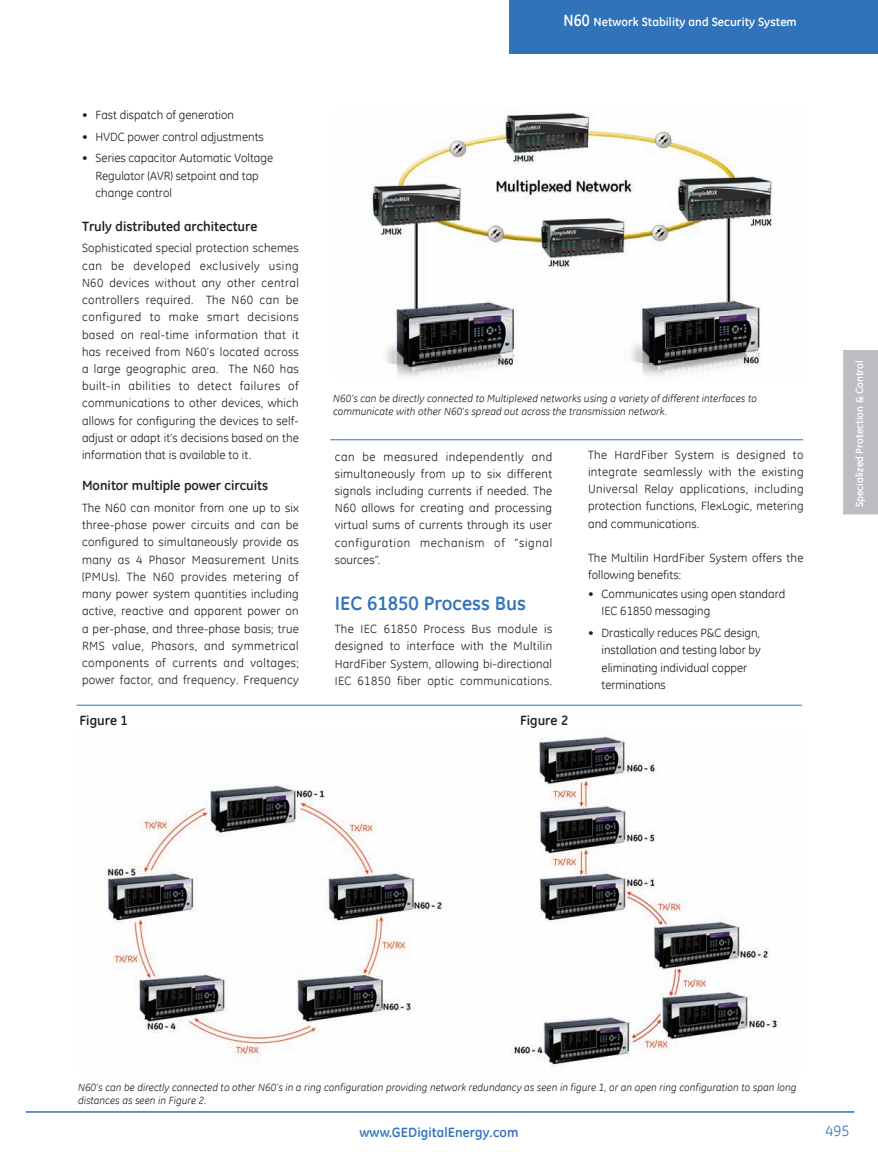
<style>
.page{position:relative;width:878px;height:1161px;background:#fff}
.page>*{position:absolute;margin:0;border:0;box-sizing:border-box;transform-origin:0 0}
.Main_Headings{font:700 19.5px "GE Inspira";color:#3073ba}
.t1{font:15px "GE Inspira";color:#3073ba}
.Sub-headings{font:700 13.5px "GE Inspira";color:#231f20}
.Body{font:700 13.5px "GE Inspira";letter-spacing:.005em;color:#3073ba}
.Body-2{font:12px/17.2px "GE Inspira";letter-spacing:.015em;color:#231f20;text-align:justify}
.Bullets{font:12px/17.2px "GE Inspira";color:#231f20}
.Body-3{font:700 12px "GE Inspira";letter-spacing:.005em;color:#fff}
.Captions{font:italic 10.5px/12.6px "GE Inspira";letter-spacing:.005em;color:#231f20}
.Tabs{font:700 10.5px "GE Inspira";color:#fff}
.s1{font-size:16.5px}
</style>
<div class="page">
<div style="left:509px;top:0;width:369px;height:54px;background:#3073ba"></div>
<hr style="left:26px;top:1111px;width:828px;height:2px;background:#3073ba">
<div style="left:843px;top:350px;width:35px;height:165px;background:#bcbdc0"></div>
<img style="left:368px;top:113px;width:405px;height:264px">
<hr style="left:330px;top:440px;width:473px;height:1px;background:#3073ba">
<hr style="left:76px;top:705px;width:726px;height:1px;background:#3073ba">
<img style="left:106px;top:734px;width:675px;height:333px">
<p class="Bullets" style="left:82px;top:106px;width:154px">• Fast dispatch of generation</p>
<p class="Bullets" style="left:82px;top:128px;width:183px">• HVDC power control adjustments</p>
<p class="Bullets" style="left:95px;top:149px;width:179px;text-indent:-14px">• Series capacitor Automatic Voltage<br>Regulator (AVR) setpoint and tap change control</p>
<p class="Sub-headings" style="left:82px;top:217px;width:177px">Truly distributed architecture</p>
<p class="Body-2" style="left:82px;top:239px;width:218px">Sophisticated special protection schemes can be developed exclusively using N60 devices without any other central controllers required. The N60 can be configured to make smart decisions based on real-time information that it has received from N60’s located across a large geographic area. The N60 has built-in abilities to detect failures of communications to other devices, which allows for configuring the devices to self&shy;adjust or adapt it’s decisions based on the information that is available to it.</p>
<p class="Sub-headings" style="left:82px;top:477px;width:188px">Monitor multiple power circuits</p>
<p class="Body-2" style="left:82px;top:499px;width:218px">The N60 can monitor from one up to six three-phase power circuits and can be configured to simultaneously provide as many as 4 Phasor Measurement Units (PMUs). The N60 provides metering of many power system quantities including active, reactive and apparent power on a per-phase, and three-phase basis; true RMS value, Phasors, and symmetrical components of currents and voltages; power factor, and frequency. Frequency</p>
<p class="Body-3" style="left:563px;top:14px;width:235px"><span class="s1">N60</span> Network Stability and Security System</p>
<p class="Captions" style="left:333px;top:392px;width:425px">N60’s can be directly connected to Multiplexed networks using a variety of different interfaces to communicate with other N60’s spread out across the transmission network.</p>
<p class="Body-2" style="left:335px;top:447px;width:219px">can be measured independently and simultaneously from up to six different signals including currents if needed. The N60 allows for creating and processing virtual sums of currents through its user configuration mechanism of “signal sources”.</p>
<p class="Main_Headings" style="left:335px;top:591px;width:193px">IEC 61850 Process Bus</p>
<p class="Body-2" style="left:335px;top:620px;width:219px">The IEC 61850 Process Bus module is designed to interface with the Multilin HardFiber System, allowing bi-directional IEC 61850 fiber optic communications.</p>
<p class="Body-2" style="left:588px;top:446px;width:217px">The HardFiber System is designed to integrate seamlessly with the existing Universal Relay applications, including protection functions, FlexLogic, metering and communications.</p>
<p class="Body-2" style="left:588px;top:549px;width:217px">The Multilin HardFiber System offers the following benefits:</p>
<p class="Bullets" style="left:601px;top:585px;width:185px;text-indent:-14px">• Communicates using open standard<br>IEC 61850 messaging</p>
<p class="Bullets" style="left:601px;top:624px;width:161px;text-indent:-14px">• Drastically reduces P&amp;C design, installation and testing labor by eliminating individual copper terminations</p>
<p class="Sub-headings" style="left:80px;top:712px;width:50px">Figure 1</p>
<p class="Sub-headings" style="left:520px;top:712px;width:50px">Figure 2</p>
<p class="Tabs" style="left:852px;top:507px;width:148px;rotate:-90deg">Specialized Protection &amp; Control</p>
<p class="Captions" style="left:78px;top:1081px;width:719px">N60’s can be directly connected to other N60’s in a ring configuration providing network redundancy as seen in figure 1, or an open ring configuration to span long distances as seen in Figure 2.</p>
<p class="Body" style="left:359px;top:1123px;width:161px">www.GEDigitalEnergy.com</p>
<p class="t1" style="left:825px;top:1121px;width:25px">495</p>
</div>
